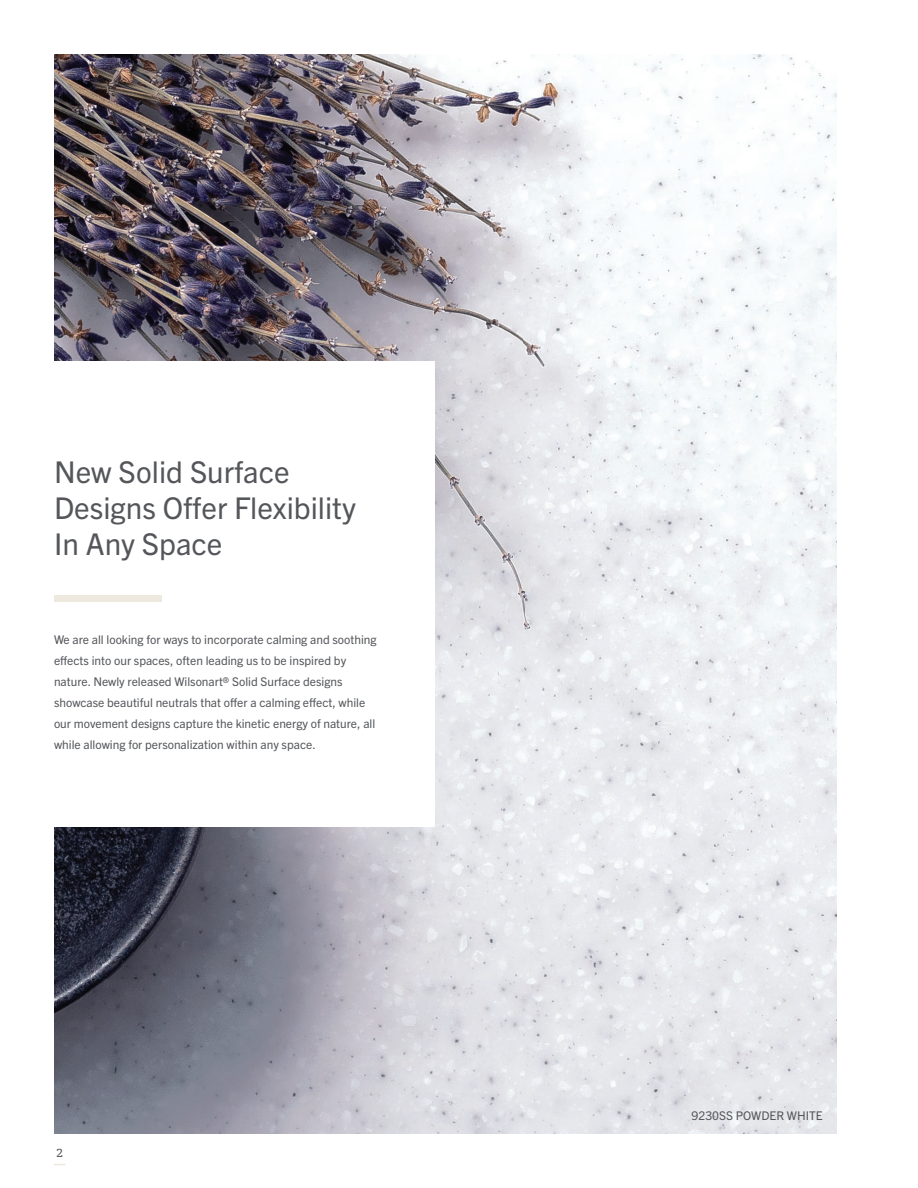
<style>
.page{position:relative;width:918px;height:1188px;background:#fff}
.page>*{position:absolute;margin:0;border:0;box-sizing:border-box;transform-origin:0 0}
.t1{font:30px/36px "Trade Gothic Next LT Pro";color:#54565a}
.t2{font:12px/21px "Trade Gothic Next LT Pro";color:#54565a}
.t3{font:12px "Tisa Pro";color:#54565a}
</style>
<div class="page">
<img style="left:54px;top:54px;width:783px;height:1080px">
<div style="left:0;top:361px;width:434px;height:466px;background:#fff"></div>
<div style="left:54px;top:596px;width:108px;height:6px;background:#ede9df"></div>
<h1 class="t1" style="left:54px;top:452px;width:303px">New Solid Surface<br>Designs Offer Flexibility<br>In Any Space</h1>
<p class="t2" style="left:54px;top:629px;width:324px">We are all looking for ways to incorporate calming and soothing effects into our spaces, often leading us to be inspired by nature. Newly released Wilsonart® Solid Surface designs showcase beautiful neutrals that offer a calming effect, while our movement designs capture the kinetic energy of nature, all while allowing for personalization within any space.</p>
<p class="t3" style="left:56px;top:1144px;width:8px">2</p>
<p class="t2" style="left:692px;top:1104px;width:132px">9230SS POWDER WHITE</p>
</div>
